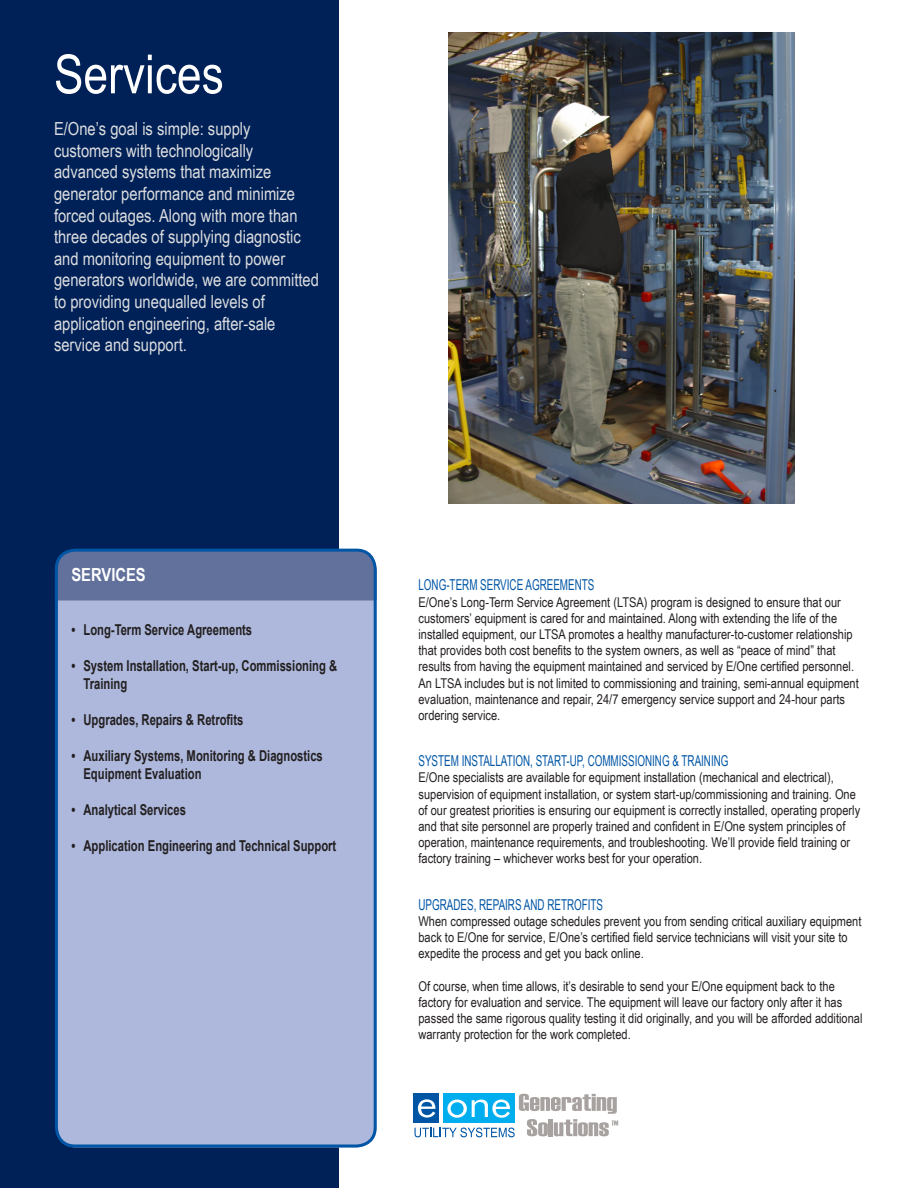
<style>
.page{position:relative;width:918px;height:1188px;background:#fff}
.page>*{position:absolute;margin:0;border:0;box-sizing:border-box;transform-origin:0 0}
.LargeHeader{font:54px "Arial Narrow";color:#fff}
.FirstParagraphDescri{font:18px/21.6px "Arial Narrow";color:#dcdddf}
.t1{font:700 18px "Arial Narrow";color:#fff}
.SpecsMiniHeader{font:700 15px/18px "Arial";color:#231f20;scale:.75 1}
.MiniHead{font:15px "Arial Narrow";color:#0155a5;scale:.8 1}
.BodyCopy{font:13.5px/16.2px "Arial Narrow";color:#231f20}
</style>
<div class="page">
<div style="left:0;top:0;width:338px;height:1188px;background:#002157"></div>
<img style="left:448px;top:32px;width:347px;height:471px">
<div style="left:59px;top:600px;width:314px;height:544px;background:#adb8dc"></div>
<div style="left:55px;top:552px;width:318px;height:48px;background:#62719b"></div>
<div style="left:55px;top:549px;width:322px;height:599px;border:3px solid #0155a5;border-radius:19px"></div>
<div style="left:414px;top:1094px;width:25px;height:29px;background:#0155a5"></div>
<svg style="left:415px;top:1094px;width:203px;height:43px"></svg>
<p class="LargeHeader" style="left:54px;top:35px;width:171px">Services</p>
<p class="FirstParagraphDescri" style="left:54px;top:117px;width:266px">E/One’s goal is simple: supply customers with technologically advanced systems that maximize generator performance and minimize forced outages. Along with more than three decades of supplying diagnostic and monitoring equipment to power generators worldwide, we are committed to providing unequalled levels of application engineering, after-sale service and support.</p>
<p class="t1" style="left:71px;top:561px;width:76px">SERVICES</p>
<p class="SpecsMiniHeader" style="left:71px;top:621px;width:243px">• Long-Term Service Agreements</p>
<p class="SpecsMiniHeader" style="left:83px;top:657px;width:340px;text-indent:-12px">• System Installation, Start-up, Commissioning &amp;<br>Training</p>
<p class="SpecsMiniHeader" style="left:71px;top:711px;width:231px">• Upgrades, Repairs &amp; Retrofits</p>
<p class="SpecsMiniHeader" style="left:83px;top:747px;width:321px;text-indent:-12px">• Auxiliary Systems, Monitoring &amp; Diagnostics<br>Equipment Evaluation</p>
<p class="SpecsMiniHeader" style="left:71px;top:801px;width:154px">• Analytical Services</p>
<p class="SpecsMiniHeader" style="left:71px;top:837px;width:355px">• Application Engineering and Technical Support</p>
<p class="MiniHead" style="left:418px;top:574px;width:221px">LONG-TERM SERVICE AGREEMENTS</p>
<p class="BodyCopy" style="left:418px;top:593px;width:442px">E/One’s Long-Term Service Agreement (LTSA) program is designed to ensure that our customers’ equipment is cared for and maintained. Along with extending the life of the installed equipment, our LTSA promotes a healthy manufacturer-to-customer relationship that provides both cost benefits to the system owners, as well as “peace of mind” that results from having the equipment maintained and serviced by E/One certified personnel.<br>An LTSA includes but is not limited to commissioning and training, semi-annual equipment evaluation, maintenance and repair, 24/7 emergency service support and 24-hour parts ordering service.</p>
<p class="MiniHead" style="left:418px;top:750px;width:389px">SYSTEM INSTALLATION, START-UP, COMMISSIONING &amp; TRAINING</p>
<p class="BodyCopy" style="left:418px;top:769px;width:443px">E/One specialists are available for equipment installation (mechanical and electrical), supervision of equipment installation, or system start-up/commissioning and training. One of our greatest priorities is ensuring our equipment is correctly installed, operating properly and that site personnel are properly trained and confident in E/One system principles of operation, maintenance requirements, and troubleshooting. We’ll provide field training or factory training – whichever works best for your operation.</p>
<p class="MiniHead" style="left:418px;top:894px;width:232px">UPGRADES, REPAIRS AND RETROFITS</p>
<p class="BodyCopy" style="left:418px;top:913px;width:445px">When compressed outage schedules prevent you from sending critical auxiliary equipment back to E/One for service, E/One’s certified field service technicians will visit your site to expedite the process and get you back online.</p>
<p class="BodyCopy" style="left:418px;top:977px;width:445px">Of course, when time allows, it’s desirable to send your E/One equipment back to the factory for evaluation and service. The equipment will leave our factory only after it has passed the same rigorous quality testing it did originally, and you will be afforded additional warranty protection for the work completed.</p>
</div>
